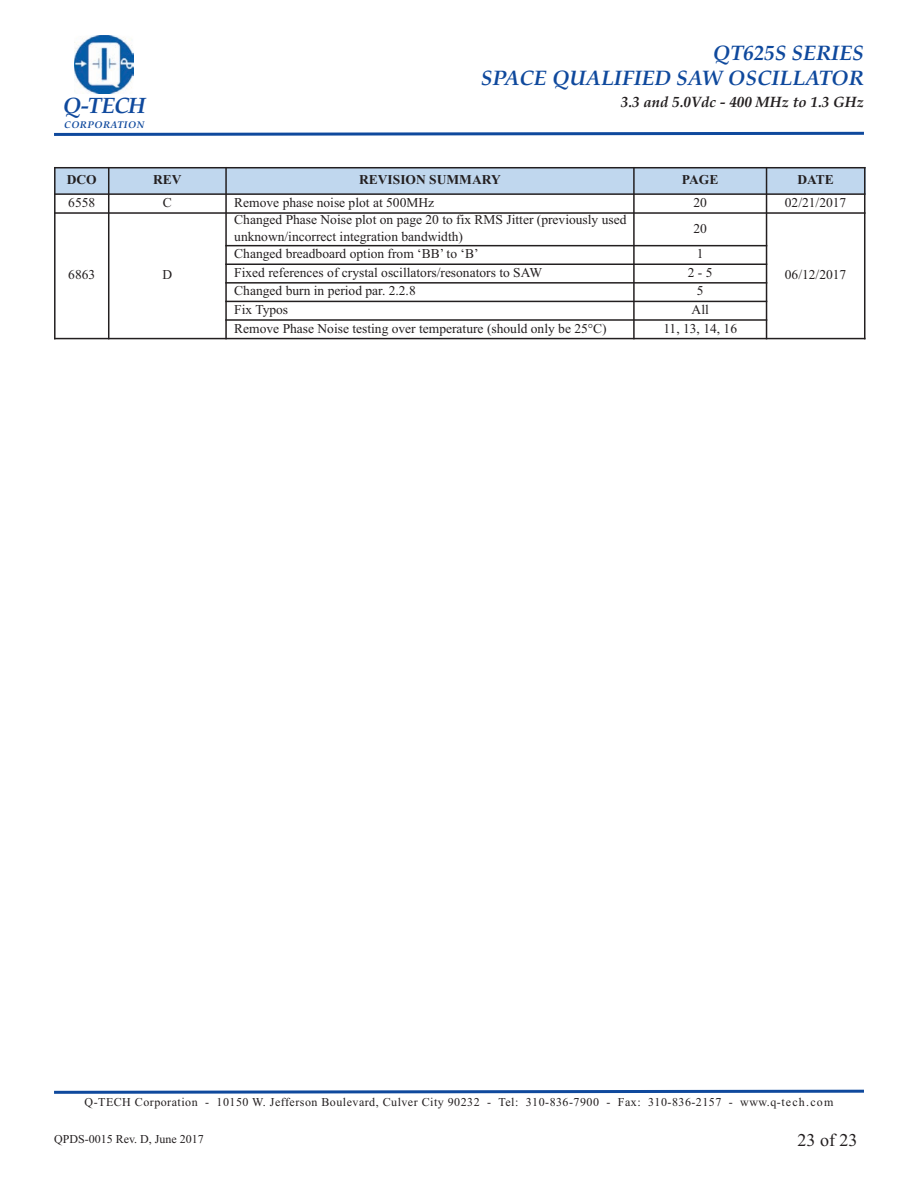
<style>
.page{position:relative;width:918px;height:1188px;background:#fff}
.page>*{position:absolute;margin:0;border:0;box-sizing:border-box;transform-origin:0 0}
.t1{font:italic 700 22.2px "Palatino";color:#0f499d}
.t2{font:italic 700 21px/25.3px "Palatino";color:#0f499d;text-align:right}
.t3{font:18px "Times New Roman";color:#231f20}
.t4{font:italic 700 15px "Palatino";color:#231f20}
.t5{font:13.5px/16.2px "Times New Roman";color:#231f20}
.t6{font:700 13.5px "Times New Roman";color:#231f20}
.t7{font:12px "Times New Roman";letter-spacing:.04em;color:#231f20}
.t8{font:12px "Times New Roman";color:#231f20}
.t9{font:italic 700 9.75px "Palatino";letter-spacing:.05em;color:#0f499d}
</style>
<div class="page">
<svg style="left:54px;top:131px;width:810px;height:5px"></svg>
<svg style="left:54px;top:1089px;width:810px;height:5px"></svg>
<img style="left:75px;top:35px;width:59px;height:59px">
<div style="left:54px;top:167px;width:55px;height:27px;background:#c0d7ee"></div>
<div style="left:109px;top:167px;width:117px;height:27px;background:#c0d7ee"></div>
<div style="left:226px;top:167px;width:408px;height:27px;background:#c0d7ee"></div>
<div style="left:634px;top:167px;width:133px;height:27px;background:#c0d7ee"></div>
<div style="left:767px;top:167px;width:98px;height:27px;background:#c0d7ee"></div>
<hr style="left:54px;top:167px;width:2px;height:172px;background:#231f20">
<hr style="left:108px;top:167px;width:1px;height:172px;background:#231f20">
<hr style="left:225px;top:167px;width:2px;height:172px;background:#231f20">
<hr style="left:633px;top:167px;width:2px;height:172px;background:#231f20">
<hr style="left:766px;top:167px;width:1px;height:172px;background:#231f20">
<hr style="left:864px;top:167px;width:1px;height:172px;background:#231f20">
<hr style="left:54px;top:167px;width:811px;height:1px;background:#231f20">
<hr style="left:54px;top:193px;width:811px;height:2px;background:#231f20">
<hr style="left:54px;top:212px;width:811px;height:2px;background:#231f20">
<hr style="left:225px;top:245px;width:542px;height:1px;background:#231f20">
<hr style="left:225px;top:264px;width:542px;height:1px;background:#231f20">
<hr style="left:225px;top:282px;width:542px;height:2px;background:#231f20">
<hr style="left:225px;top:301px;width:542px;height:1px;background:#231f20">
<hr style="left:225px;top:319px;width:542px;height:2px;background:#231f20">
<hr style="left:54px;top:338px;width:811px;height:1px;background:#231f20">
<h1 class="t1" style="left:63px;top:97px;width:84px">Q-TECH</h1>
<p class="t9" style="left:64px;top:121px;width:82px">CORPORATION</p>
<h2 class="t2" style="left:481px;top:43px;width:385px">QT625S SERIES<br>SPACE QUALIFIED SAW OSCILLATOR</h2>
<p class="t4" style="left:621px;top:96px;width:244px">3.3 and 5.0Vdc - 400 MHz to 1.3 GHz</p>
<p class="t6" style="left:67px;top:171px;width:31px">DCO</p>
<p class="t6" style="left:153px;top:171px;width:30px">REV</p>
<p class="t6" style="left:359px;top:171px;width:143px">REVISION SUMMARY</p>
<p class="t6" style="left:682px;top:171px;width:38px">PAGE</p>
<p class="t6" style="left:797px;top:171px;width:38px">DATE</p>
<p class="t5" style="left:68px;top:194px;width:28px">6558</p>
<p class="t5" style="left:163px;top:194px;width:11px">C</p>
<p class="t5" style="left:234px;top:194px;width:201px">Remove phase noise plot at 500MHz</p>
<p class="t5" style="left:693px;top:194px;width:15px">20</p>
<p class="t5" style="left:785px;top:194px;width:63px">02/21/2017</p>
<p class="t5" style="left:68px;top:266px;width:28px">6863</p>
<p class="t5" style="left:163px;top:266px;width:11px">D</p>
<p class="t5" style="left:234px;top:212px;width:394px">Changed Phase Noise plot on page 20 to fix RMS Jitter (previously used unknown/incorrect integration bandwidth)</p>
<p class="t5" style="left:693px;top:220px;width:15px">20</p>
<p class="t5" style="left:234px;top:245px;width:246px">Changed breadboard option from ‘BB’ to ‘B’</p>
<p class="t5" style="left:697px;top:245px;width:8px">1</p>
<p class="t5" style="left:234px;top:264px;width:309px">Fixed references of crystal oscillators/resonators to SAW</p>
<p class="t5" style="left:688px;top:264px;width:26px">2 - 5</p>
<p class="t5" style="left:234px;top:283px;width:183px">Changed burn in period par. 2.2.8</p>
<p class="t5" style="left:697px;top:283px;width:8px">5</p>
<p class="t5" style="left:234px;top:301px;width:55px">Fix Typos</p>
<p class="t5" style="left:692px;top:301px;width:19px">All</p>
<p class="t5" style="left:234px;top:320px;width:374px">Remove Phase Noise testing over temperature (should only be 25°C)</p>
<p class="t5" style="left:663px;top:320px;width:75px">11, 13, 14, 16</p>
<p class="t5" style="left:785px;top:266px;width:63px">06/12/2017</p>
<p class="t7" style="left:85px;top:1095px;width:750px">Q-TECH Corporation - 10150 W. Jefferson Boulevard, Culver City 90232 - Tel: 310-836-7900 - Fax: 310-836-2157 - www.q-tech.com</p>
<p class="t8" style="left:54px;top:1131px;width:151px">QPDS-0015 Rev. D, June 2017</p>
<h3 class="t3" style="left:798px;top:1130px;width:61px">23 of 23</h3>
</div>
